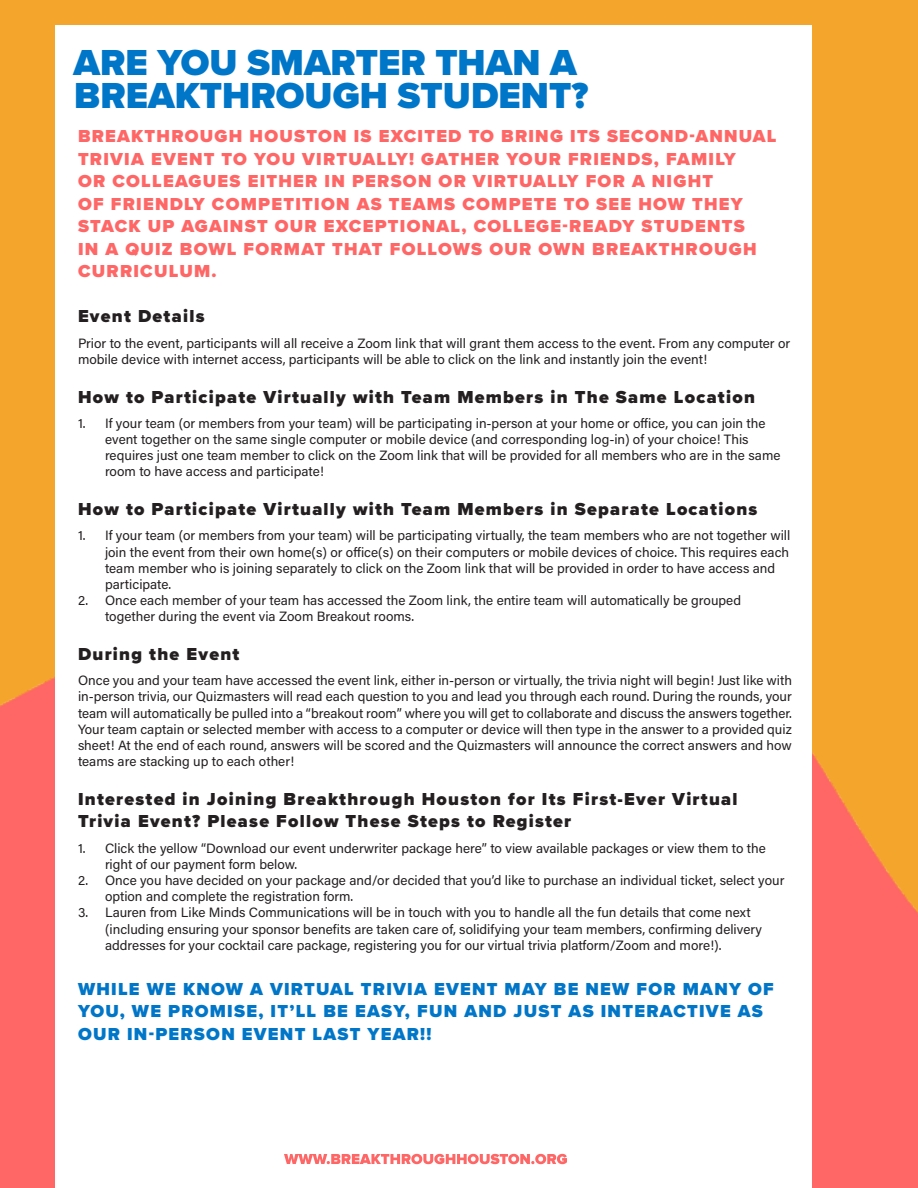
<style>
.page{position:relative;width:918px;height:1188px;background:#f3a52c}
.page>*{position:absolute;margin:0;border:0;box-sizing:border-box;transform-origin:0 0}
.Paragraph_Style_2{font:900 37.5px/33px "Proxima Nova";color:#0076c8}
.BOLD_-_Proxima_Nova{font:900 18px/22.5px "Proxima Nova";letter-spacing:.07em;color:#f66}
.BOLD_-_Proxima_Nova-2{font:900 18px/22.5px "Proxima Nova";letter-spacing:.07em;color:#231f20}
.BOLD_-_Proxima_Nova-3{font:900 18px/22.5px "Proxima Nova";letter-spacing:.07em;color:#0076c8}
.Body_Text{font:13.5px/16.2px "Acumin Pro";color:#231f20}
.Caption_Byline_Text{font:13.5px/16.2px "Acumin Pro";color:#231f20}
</style>
<div class="page">
<img style="left:0;top:677px;width:918px;height:511px">
<div style="left:55px;top:26px;width:757px;height:1162px;background:#fff"></div>
<svg style="left:284px;top:1154px;width:283px;height:10px"></svg>
<p class="Paragraph_Style_2" style="left:74px;top:46px;width:516px">ARE YOU SMARTER THAN A<br>BREAKTHROUGH STUDENT?</p>
<p class="BOLD_-_Proxima_Nova" style="left:78px;top:125px;width:700px">BREAKTHROUGH HOUSTON IS EXCITED TO BRING ITS SECOND-ANNUAL TRIVIA EVENT TO YOU VIRTUALLY! GATHER YOUR FRIENDS, FAMILY<br>OR COLLEAGUES EITHER IN PERSON OR VIRTUALLY FOR A NIGHT<br>OF FRIENDLY COMPETITION AS TEAMS COMPETE TO SEE HOW THEY STACK UP AGAINST OUR EXCEPTIONAL, COLLEGE-READY STUDENTS<br>IN A QUIZ BOWL FORMAT THAT FOLLOWS OUR OWN BREAKTHROUGH CURRICULUM.</p>
<p class="BOLD_-_Proxima_Nova-2" style="left:78px;top:305px;width:128px">Event Details</p>
<p class="Caption_Byline_Text" style="left:78px;top:334px;width:714px">Prior to the event, participants will all receive a Zoom link that will grant them access to the event. From any computer or mobile device with internet access, participants will be able to click on the link and instantly join the event!</p>
<p class="BOLD_-_Proxima_Nova-2" style="left:78px;top:385px;width:678px">How to Participate Virtually with Team Members in The Same Location</p>
<p class="Body_Text" style="left:105px;top:414px;width:677px;text-indent:-27px">1. If your team (or members from your team) will be participating in-person at your home or office, you can join the event together on the same single computer or mobile device (and corresponding log-in) of your choice! This requires just one team member to click on the Zoom link that will be provided for all members who are in the same room to have access and participate!</p>
<p class="BOLD_-_Proxima_Nova-2" style="left:78px;top:498px;width:681px">How to Participate Virtually with Team Members in Separate Locations</p>
<p class="Body_Text" style="left:105px;top:527px;width:687px;text-indent:-27px">1. If your team (or members from your team) will be participating virtually, the team members who are not together will join the event from their own home(s) or office(s) on their computers or mobile devices of choice. This requires each team member who is joining separately to click on the Zoom link that will be provided in order to have access and participate.</p>
<p class="Body_Text" style="left:105px;top:592px;width:638px;text-indent:-27px">2. Once each member of your team has accessed the Zoom link, the entire team will automatically be grouped together during the event via Zoom Breakout rooms.</p>
<p class="BOLD_-_Proxima_Nova-2" style="left:78px;top:643px;width:163px">During the Event</p>
<p class="Body_Text" style="left:78px;top:672px;width:716px;text-align:justify">Once you and your team have accessed the event link, either in-person or virtually, the trivia night will begin! Just like with in-person trivia, our Quizmasters will read each question to you and lead you through each round. During the rounds, your team will automatically be pulled into a “breakout room” where you will get to collaborate and discuss the answers together.<br>Your team captain or selected member with access to a computer or device will then type in the answer to a provided quiz sheet! At the end of each round, answers will be scored and the Quizmasters will announce the correct answers and how teams are stacking up to each other!</p>
<p class="BOLD_-_Proxima_Nova-2" style="left:78px;top:788px;width:661px">Interested in Joining Breakthrough Houston for Its First-Ever Virtual<br>Trivia Event? Please Follow These Steps to Register</p>
<p class="Body_Text" style="left:105px;top:839px;width:662px;text-indent:-27px">1. Click the yellow “Download our event underwriter package here” to view available packages or view them to the right of our payment form below.</p>
<p class="Body_Text" style="left:105px;top:872px;width:681px;text-indent:-27px">2. Once you have decided on your package and/or decided that you’d like to purchase an individual ticket, select your option and complete the registration form.</p>
<p class="Body_Text" style="left:105px;top:904px;width:659px;text-indent:-27px">3. Lauren from Like Minds Communications will be in touch with you to handle all the fun details that come next (including ensuring your sponsor benefits are taken care of, solidifying your team members, confirming delivery addresses for your cocktail care package, registering you for our virtual trivia platform/Zoom and more!).</p>
<p class="BOLD_-_Proxima_Nova-3" style="left:78px;top:977px;width:697px">WHILE WE KNOW A VIRTUAL TRIVIA EVENT MAY BE NEW FOR MANY OF<br>YOU, WE PROMISE, IT’LL BE EASY, FUN AND JUST AS INTERACTIVE AS<br>OUR IN-PERSON EVENT LAST YEAR!!</p>
</div>
